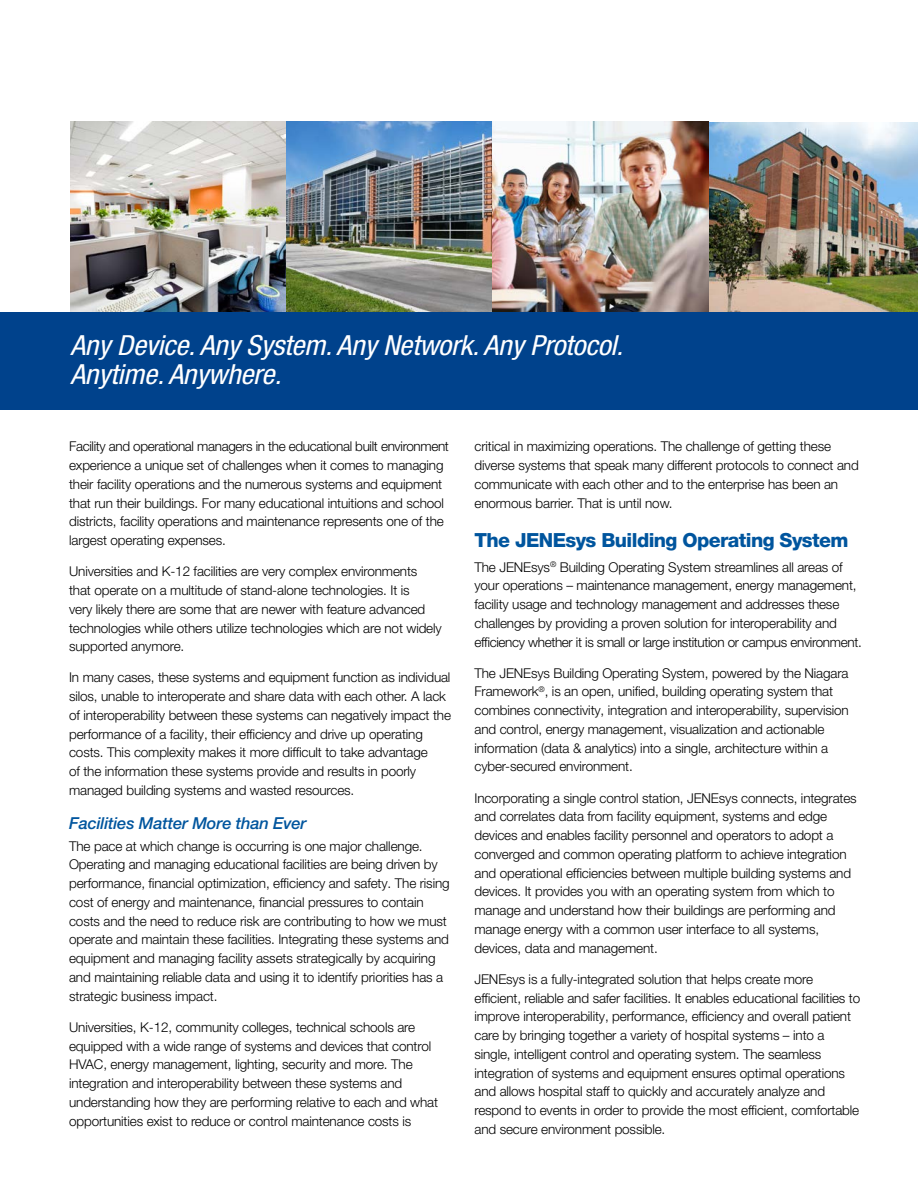
<style>
.page{position:relative;width:918px;height:1188px;background:#fff}
.page>*{position:absolute;margin:0;border:0;box-sizing:border-box;transform-origin:0 0}
.Callout_new{font:italic condensed 27.75px/28.8px "Helvetica Neue LT Pro";letter-spacing:-.01em;color:#fff;scale:1.06 1}
.Body_Section_Heads{font:800 19.5px "Helvetica Neue LT Pro";letter-spacing:-.03em;color:#00559e}
.Body_Copy{font:italic 500 16.5px "Helvetica Neue LT Pro";letter-spacing:-.01em;color:#00559e}
.Body_Copy-2{font:300 13.5px/18.8px "Helvetica Neue LT Pro";letter-spacing:-.01em;color:#000}
</style>
<div class="page">
<img style="left:285px;top:122px;width:207px;height:190px">
<img style="left:70px;top:122px;width:215px;height:190px">
<img style="left:708px;top:122px;width:210px;height:190px">
<img style="left:492px;top:122px;width:216px;height:190px">
<div style="left:0;top:312px;width:918px;height:97px;background:#00428c"></div>
<p class="Callout_new" style="left:70px;top:330px;width:523px">Any Device. Any System. Any Network. Any Protocol.<br>Anytime. Anywhere.</p>
<p class="Body_Copy-2" style="left:69px;top:437px;width:381px">Facility and operational managers in the educational built environment experience a unique set of challenges when it comes to managing their facility operations and the numerous systems and equipment that run their buildings. For many educational intuitions and school districts, facility operations and maintenance represents one of the largest operating expenses.</p>
<p class="Body_Copy-2" style="left:69px;top:562px;width:374px">Universities and K-12 facilities are very complex environments that operate on a multitude of stand-alone technologies. It is<br>very likely there are some that are newer with feature advanced technologies while others utilize technologies which are not widely supported anymore.</p>
<p class="Body_Copy-2" style="left:69px;top:668px;width:383px">In many cases, these systems and equipment function as individual silos, unable to interoperate and share data with each other. A lack of interoperability between these systems can negatively impact the performance of a facility, their efficiency and drive up operating costs. This complexity makes it more difficult to take advantage<br>of the information these systems provide and results in poorly managed building systems and wasted resources.</p>
<p class="Body_Copy" style="left:69px;top:813px;width:239px">Facilities Matter More than Ever</p>
<p class="Body_Copy-2" style="left:69px;top:836px;width:382px">The pace at which change is occurring is one major challenge.<br>Operating and managing educational facilities are being driven by performance, financial optimization, efficiency and safety. The rising cost of energy and maintenance, financial pressures to contain costs and the need to reduce risk are contributing to how we must operate and maintain these facilities. Integrating these systems and equipment and managing facility assets strategically by acquiring and maintaining reliable data and using it to identify priorities has a strategic business impact.</p>
<p class="Body_Copy-2" style="left:69px;top:1017px;width:371px">Universities, K-12, community colleges, technical schools are equipped with a wide range of systems and devices that control HVAC, energy management, lighting, security and more. The integration and interoperability between these systems and understanding how they are performing relative to each and what opportunities exist to reduce or control maintenance costs is</p>
<p class="Body_Copy-2" style="left:474px;top:437px;width:386px">critical in maximizing operations. The challenge of getting these diverse systems that speak many different protocols to connect and communicate with each other and to the enterprise has been an enormous barrier. That is until now.</p>
<p class="Body_Section_Heads" style="left:474px;top:529px;width:376px">The JENEsys Building Operating System</p>
<p class="Body_Copy-2" style="left:474px;top:557px;width:389px">The JENEsys<sup>®</sup> Building Operating System streamlines all areas of your operations – maintenance management, energy management, facility usage and technology management and addresses these challenges by providing a proven solution for interoperability and efficiency whether it is small or large institution or campus environment.</p>
<p class="Body_Copy-2" style="left:474px;top:663px;width:376px">The JENEsys Building Operating System, powered by the Niagara Framework<sup>®</sup>, is an open, unified, building operating system that combines connectivity, integration and interoperability, supervision and control, energy management, visualization and actionable information (data &amp; analytics) into a single, architecture within a cyber-secured environment.</p>
<p class="Body_Copy-2" style="left:474px;top:788px;width:384px">Incorporating a single control station, JENEsys connects, integrates and correlates data from facility equipment, systems and edge devices and enables facility personnel and operators to adopt a converged and common operating platform to achieve integration and operational efficiencies between multiple building systems and devices. It provides you with an operating system from which to manage and understand how their buildings are performing and manage energy with a common user interface to all systems, devices, data and management.</p>
<p class="Body_Copy-2" style="left:474px;top:969px;width:387px">JENEsys is a fully-integrated solution that helps create more efficient, reliable and safer facilities. It enables educational facilities to improve interoperability, performance, efficiency and overall patient care by bringing together a variety of hospital systems – into a single, intelligent control and operating system. The seamless integration of systems and equipment ensures optimal operations and allows hospital staff to quickly and accurately analyze and respond to events in order to provide the most efficient, comfortable and secure environment possible.</p>
</div>
